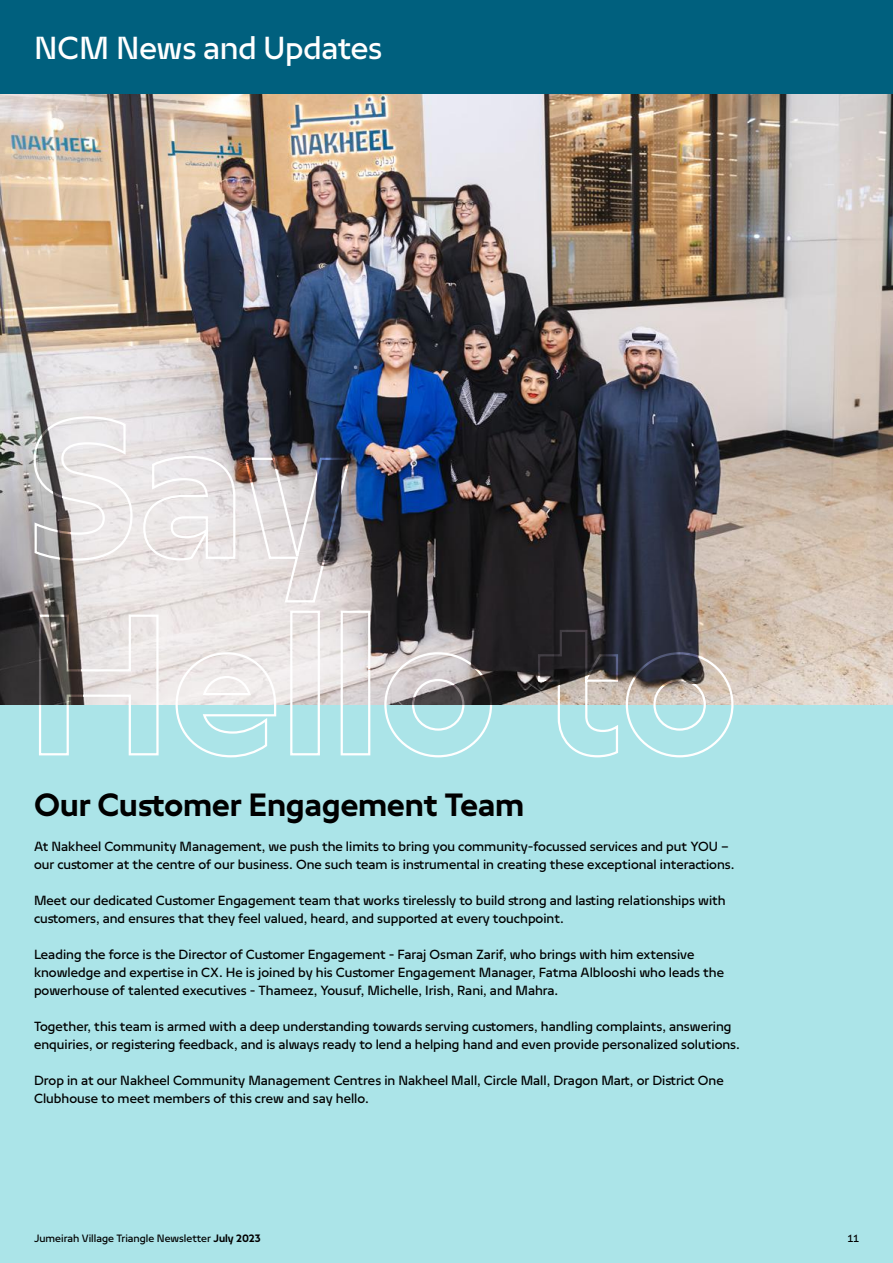
<style>
.page{position:relative;width:893px;height:1263px;background:#fff}
.page>*{position:absolute;margin:0;border:0;box-sizing:border-box;transform-origin:0 0}
.t1{font:700 36px "Nakheel Text";color:#000}
.t2{font:36px "Nakheel Headline";letter-spacing:-.005em;color:#fff}
.t3{font:15px/18px "Nakheel Text";color:#000}
.t4{font:12px "Nakheel Text";color:#000}
.s1{font-weight:700}
</style>
<div class="page">
<div style="left:0;top:704px;width:893px;height:559px;background:#abe4e8"></div>
<img style="left:0;top:93px;width:893px;height:611px">
<div style="left:0;top:0;width:893px;height:93px;background:#00607e"></div>
<svg style="left:38px;top:609px;width:697px;height:149px"></svg>
<svg style="left:32px;top:415px;width:320px;height:188px;background:#c3bfc1"></svg>
<h1 class="t2" style="left:34px;top:23px;width:350px">NCM News and Updates</h1>
<h1 class="t1" style="left:34px;top:780px;width:492px">Our Customer Engagement Team</h1>
<p class="t3" style="left:34px;top:837px;width:702px">At Nakheel Community Management, we push the limits to bring you community-focussed services and put YOU – our customer at the centre of our business. One such team is instrumental in creating these exceptional interactions.</p>
<p class="t3" style="left:34px;top:891px;width:693px">Meet our dedicated Customer Engagement team that works tirelessly to build strong and lasting relationships with customers, and ensures that they feel valued, heard, and supported at every touchpoint.</p>
<p class="t3" style="left:34px;top:945px;width:691px">Leading the force is the Director of Customer Engagement - Faraj Osman Zarif, who brings with him extensive knowledge and expertise in CX. He is joined by his Customer Engagement Manager, Fatma Alblooshi who leads the powerhouse of talented executives - Thameez, Yousuf, Michelle, Irish, Rani, and Mahra.</p>
<p class="t3" style="left:34px;top:1017px;width:707px">Together, this team is armed with a deep understanding towards serving customers, handling complaints, answering enquiries, or registering feedback, and is always ready to lend a helping hand and even provide personalized solutions.</p>
<p class="t3" style="left:34px;top:1071px;width:691px">Drop in at our Nakheel Community Management Centres in Nakheel Mall, Circle Mall, Dragon Mart, or District One<br>Clubhouse to meet members of this crew and say hello.</p>
<p class="t4" style="left:34px;top:1230px;width:228px">Jumeirah Village Triangle Newsletter <span class="s1">July 2023</span></p>
<p class="t4" style="left:848px;top:1230px;width:13px">11</p>
</div>
